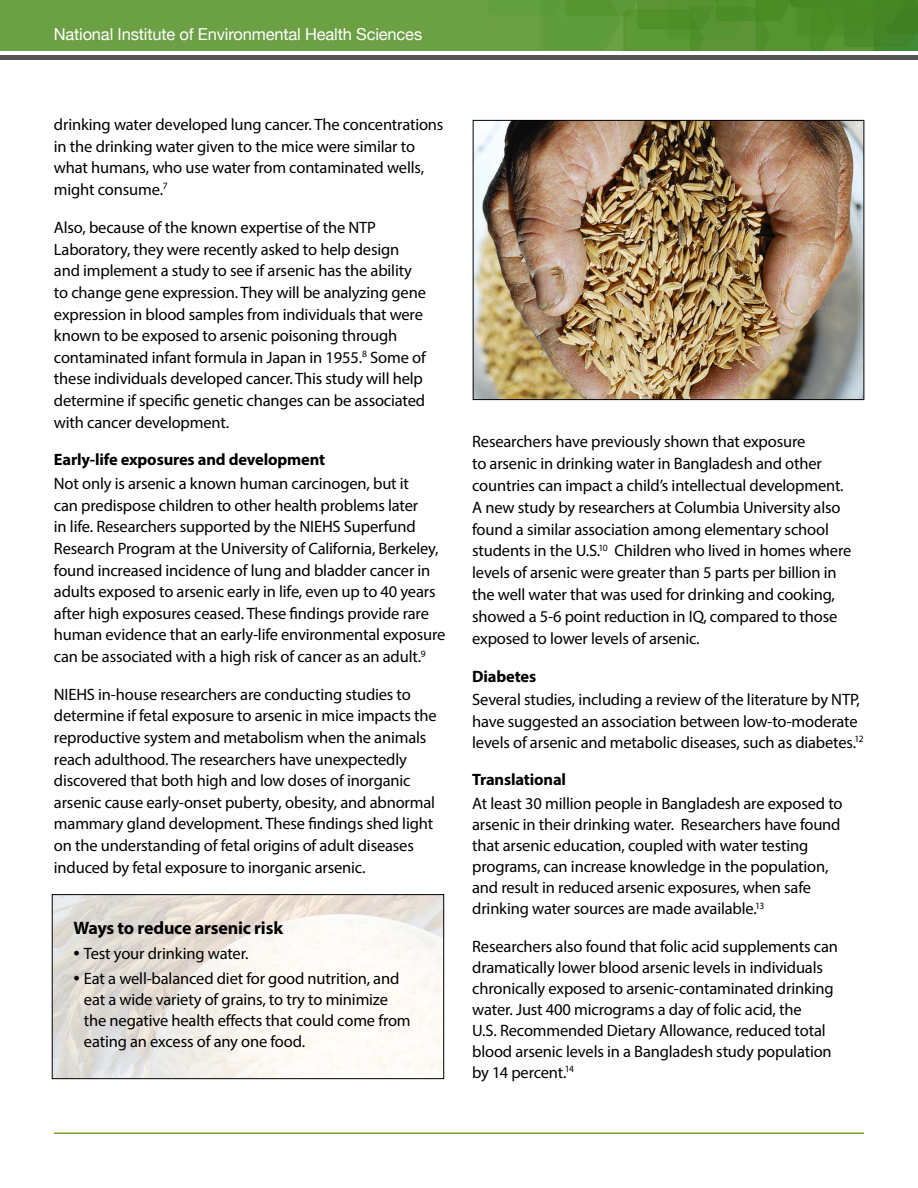
<style>
.page{position:relative;width:918px;height:1188px;background:#fff}
.page>*{position:absolute;margin:0;border:0;box-sizing:border-box;transform-origin:0 0}
.Subhead-12_13_Myriad{font:700 18px "Myriad Pro";letter-spacing:-.01em;color:#000}
.Text1-10_6_14_Myriad{font:16.5px/21.6px "Myriad Pro";letter-spacing:-.01em;color:#000}
.Subhead-12_13_Myriad-2{font:16.5px/21px "Myriad Pro";letter-spacing:-.01em;color:#000}
.Subhead-12_13_Myriad-3{font:700 16.5px "Myriad Pro";letter-spacing:-.01em;color:#000}
.t1{font:16.5px "Helvetica Neue";letter-spacing:-.01em;color:#fff}
.s1{font-size:22.5px}
</style>
<div class="page">
<hr style="left:54px;top:1132px;width:810px;height:2px;background:#78a22f">
<img style="left:0;top:0;width:918px;height:51px">
<hr style="left:0;top:55px;width:918px;height:4px;background:#535557">
<img style="left:475px;top:122px;width:387px;height:276px">
<div style="left:473px;top:120px;width:391px;height:280px;border:1px solid #000"></div>
<img style="left:54px;top:896px;width:388px;height:181px">
<div style="left:52px;top:894px;width:392px;height:185px;border:1px solid #000"></div>
<p class="t1" style="left:54px;top:22px;width:370px">National Institute of Environmental Health Sciences</p>
<p class="Text1-10_6_14_Myriad" style="left:54px;top:114px;width:391px">drinking water developed lung cancer. The concentrations in the drinking water given to the mice were similar to what humans, who use water from contaminated wells, might consume.<sup>7</sup></p>
<p class="Text1-10_6_14_Myriad" style="left:54px;top:217px;width:374px">Also, because of the known expertise of the NTP Laboratory, they were recently asked to help design and implement a study to see if arsenic has the ability to change gene expression. They will be analyzing gene expression in blood samples from individuals that were known to be exposed to arsenic poisoning through contaminated infant formula in Japan in 1955.<sup>8</sup> Some of these individuals developed cancer. This study will help determine if specific genetic changes can be associated with cancer development.</p>
<p class="Subhead-12_13_Myriad-3" style="left:54px;top:449px;width:273px">Early-life exposures and development</p>
<p class="Text1-10_6_14_Myriad" style="left:54px;top:473px;width:393px">Not only is arsenic a known human carcinogen, but it<br>can predispose children to other health problems later<br>in life. Researchers supported by the NIEHS Superfund Research Program at the University of California, Berkeley, found increased incidence of lung and bladder cancer in adults exposed to arsenic early in life, even up to 40 years after high exposures ceased. These findings provide rare human evidence that an early-life environmental exposure can be associated with a high risk of cancer as an adult.<sup>9</sup></p>
<p class="Text1-10_6_14_Myriad" style="left:54px;top:683px;width:384px">NIEHS in-house researchers are conducting studies to determine if fetal exposure to arsenic in mice impacts the reproductive system and metabolism when the animals reach adulthood. The researchers have unexpectedly discovered that both high and low doses of inorganic arsenic cause early-onset puberty, obesity, and abnormal mammary gland development. These findings shed light on the understanding of fetal origins of adult diseases induced by fetal exposure to inorganic arsenic.</p>
<p class="Subhead-12_13_Myriad" style="left:73px;top:916px;width:211px">Ways to reduce arsenic risk</p>
<p class="Subhead-12_13_Myriad-2" style="left:73px;top:943px;width:177px"><span class="s1">•</span> Test your drinking water.</p>
<p class="Subhead-12_13_Myriad-2" style="left:84px;top:968px;width:328px;text-indent:-10px"><span class="s1">•</span> Eat a well-balanced diet for good nutrition, and eat a wide variety of grains, to try to minimize the negative health effects that could come from eating an excess of any one food.</p>
<p class="Text1-10_6_14_Myriad" style="left:472px;top:430px;width:381px">Researchers have previously shown that exposure<br>to arsenic in drinking water in Bangladesh and other countries can impact a child’s intellectual development.<br>A new study by researchers at Columbia University also found a similar association among elementary school students in the U.S.<sup>10</sup> Children who lived in homes where levels of arsenic were greater than 5 parts per billion in the well water that was used for drinking and cooking, showed a 5-6 point reduction in IQ, compared to those exposed to lower levels of arsenic.</p>
<p class="Subhead-12_13_Myriad-3" style="left:472px;top:665px;width:66px">Diabetes</p>
<p class="Text1-10_6_14_Myriad" style="left:472px;top:689px;width:393px;line-height:21px">Several studies, including a review of the literature by NTP, have suggested an association between low-to-moderate levels of arsenic and metabolic diseases, such as diabetes.<sup>12</sup></p>
<p class="Subhead-12_13_Myriad-3" style="left:472px;top:769px;width:95px">Translational</p>
<p class="Text1-10_6_14_Myriad" style="left:472px;top:793px;width:372px;line-height:21px">At least 30 million people in Bangladesh are exposed to arsenic in their drinking water. Researchers have found that arsenic education, coupled with water testing programs, can increase knowledge in the population, and result in reduced arsenic exposures, when safe drinking water sources are made available.<sup>13</sup></p>
<p class="Text1-10_6_14_Myriad" style="left:472px;top:936px;width:367px;line-height:21px">Researchers also found that folic acid supplements can dramatically lower blood arsenic levels in individuals chronically exposed to arsenic-contaminated drinking water. Just 400 micrograms a day of folic acid, the<br>U.S. Recommended Dietary Allowance, reduced total blood arsenic levels in a Bangladesh study population by 14 percent.<sup>14</sup></p>
</div>
